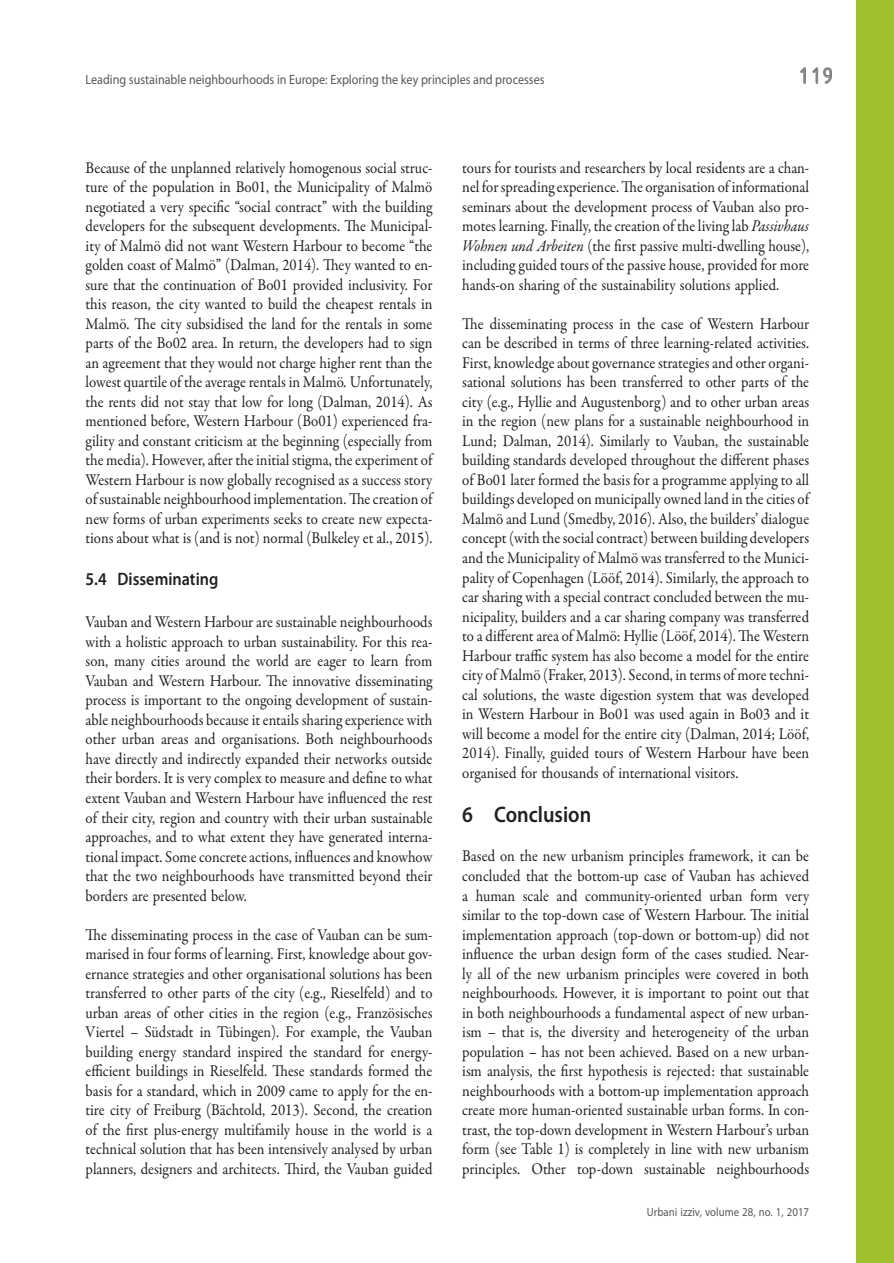
<style>
.page{position:relative;width:894px;height:1263px;background:#fff}
.page>*{position:absolute;margin:0;border:0;box-sizing:border-box;transform-origin:0 0}
.t1{font:24px "ISOCTEUR";color:#808285}
.t2{font:600 22.5px "Myriad Pro";color:#231f20;scale:.9 1}
.t3{font:600 18px "Myriad Pro";color:#231f20;scale:.9 1}
.t4{font:16.5px/19.5px "Garamond Premr Pro";color:#231f20;text-align:justify;scale:.9 1}
.t5{font:13.5px "Myriad Pro";color:#57585a;scale:.9 1}
.t6{font:12px "Myriad Pro";color:#57585a;scale:.9 1}
.s1{font-style:italic}
</style>
<div class="page">
<svg style="left:800px;top:67px;width:5px;height:17px"></svg>
<svg style="left:812px;top:67px;width:19px;height:17px"></svg>
<div style="left:855px;top:0;width:38px;height:1262px;background:#a1c030"></div>
<p class="t5" style="left:86px;top:72px;width:511px">Leading sustainable neighbourhoods in Europe: Exploring the key principles and processes</p>
<h1 class="t1" style="left:794px;top:60px;width:43px">119</h1>
<p class="t4" style="left:86px;top:158px;width:387px">Because of the unplanned relatively homogenous social struc&shy;ture of the population in Bo01, the Municipality of Malmö negotiated a very specific “social contract” with the building developers for the subsequent developments. The Municipal&shy;ity of Malmö did not want Western Harbour to become “the golden coast of Malmö” (Dalman, 2014). They wanted to en&shy;sure that the continuation of Bo01 provided inclusivity. For this reason, the city wanted to build the cheapest rentals in Malmö. The city subsidised the land for the rentals in some parts of the Bo02 area. In return, the developers had to sign an agreement that they would not charge higher rent than the lowest quartile of the average rentals in Malmö<span class="s1">.</span> Unfortunately, the rents did not stay that low for long (Dalman, 2014). As mentioned before, Western Harbour (Bo01) experienced fra&shy;gility and constant criticism at the beginning (especially from the media). However, after the initial stigma, the experiment of Western Harbour is now globally recognised as a success story of sustainable neighbourhood implementation. The creation of new forms of urban experiments seeks to create new expecta&shy;tions about what is (and is not) normal (Bulkeley et al., 2015).</p>
<p class="t3" style="left:86px;top:568px;width:149px">5.4 Disseminating</p>
<p class="t4" style="left:86px;top:613px;width:387px">Vauban and Western Harbour are sustainable neighbourhoods with a holistic approach to urban sustainability. For this rea&shy;son, many cities around the world are eager to learn from Vauban and Western Harbour. The innovative disseminating process is important to the ongoing development of sustain&shy;able neighbourhoods because it entails sharing experience with other urban areas and organisations. Both neighbourhoods have directly and indirectly expanded their networks outside their borders. It is very complex to measure and define to what extent Vauban and Western Harbour have influenced the rest of their city, region and country with their urban sustainable approaches, and to what extent they have generated interna&shy;tional impact. Some concrete actions, influences and knowhow that the two neighbourhoods have transmitted beyond their borders are presented below.</p>
<p class="t4" style="left:86px;top:925px;width:387px">The disseminating process in the case of Vauban can be sum&shy;marised in four forms of learning. First, knowledge about gov&shy;ernance strategies and other organisational solutions has been transferred to other parts of the city (e.g., Rieselfeld) and to urban areas of other cities in the region (e.g., Französisches Viertel – Südstadt in Tübingen). For example, the Vauban building energy standard inspired the standard for energy&shy;efficient buildings in Rieselfeld. These standards formed the basis for a standard, which in 2009 came to apply for the en&shy;tire city of Freiburg (Bächtold, 2013). Second, the creation of the first plus-energy multifamily house in the world is a technical solution that has been intensively analysed by urban planners, designers and architects. Third, the Vauban guided</p>
<p class="t4" style="left:462px;top:158px;width:387px">tours for tourists and researchers by local residents are a chan&shy;nel for spreading experience. The organisation of informational seminars about the development process of Vauban also pro&shy;motes learning. Finally, the creation of the living lab <span class="s1">Passivhaus Wohnen und Arbeiten</span> (the first passive multi-dwelling house), including guided tours of the passive house, provided for more hands-on sharing of the sustainability solutions applied.</p>
<p class="t4" style="left:462px;top:314px;width:387px">The disseminating process in the case of Western Harbour can be described in terms of three learning-related activities.<br>First, knowledge about governance strategies and other organi&shy;sational solutions has been transferred to other parts of the city (e.g., Hyllie and Augustenborg) and to other urban areas in the region (new plans for a sustainable neighbourhood in Lund; Dalman, 2014). Similarly to Vauban, the sustainable building standards developed throughout the different phases of Bo01 later formed the basis for a programme applying to all buildings developed on municipally owned land in the cities of Malmö and Lund (Smedby, 2016). Also, the builders’ dialogue concept (with the social contract) between building developers and the Municipality of Malmö was transferred to the Munici&shy;pality of Copenhagen (Lööf, 2014). Similarly, the approach to car sharing with a special contract concluded between the mu&shy;nicipality, builders and a car sharing company was transferred to a different area of Malmö: Hyllie (Lööf, 2014). The Western Harbour traffic system has also become a model for the entire city of Malmö (Fraker, 2013). Second, in terms of more techni&shy;cal solutions, the waste digestion system that was developed in Western Harbour in Bo01 was used again in Bo03 and it will become a model for the entire city (Dalman, 2014; Lööf, 2014). Finally, guided tours of Western Harbour have been organised for thousands of international visitors.</p>
<h2 class="t2" style="left:462px;top:800px;width:145px">6 Conclusion</h2>
<p class="t4" style="left:462px;top:847px;width:387px">Based on the new urbanism principles framework, it can be concluded that the bottom-up case of Vauban has achieved a human scale and community-oriented urban form very similar to the top-down case of Western Harbour. The initial implementation approach (top-down or bottom-up) did not influence the urban design form of the cases studied. Near&shy;ly all of the new urbanism principles were covered in both neighbourhoods. However, it is important to point out that in both neighbourhoods a fundamental aspect of new urban&shy;ism – that is, the diversity and heterogeneity of the urban population – has not been achieved. Based on a new urban&shy;ism analysis, the first hypothesis is rejected: that sustainable neighbourhoods with a bottom-up implementation approach create more human-oriented sustainable urban forms. In con&shy;trast, the top-down development in Western Harbour’s urban form (see Table 1) is completely in line with new urbanism principles. Other top-down sustainable neighbourhoods</p>
<p class="t6" style="left:646px;top:1205px;width:182px">Urbani izziv, volume 28, no. 1, 2017</p>
</div>
